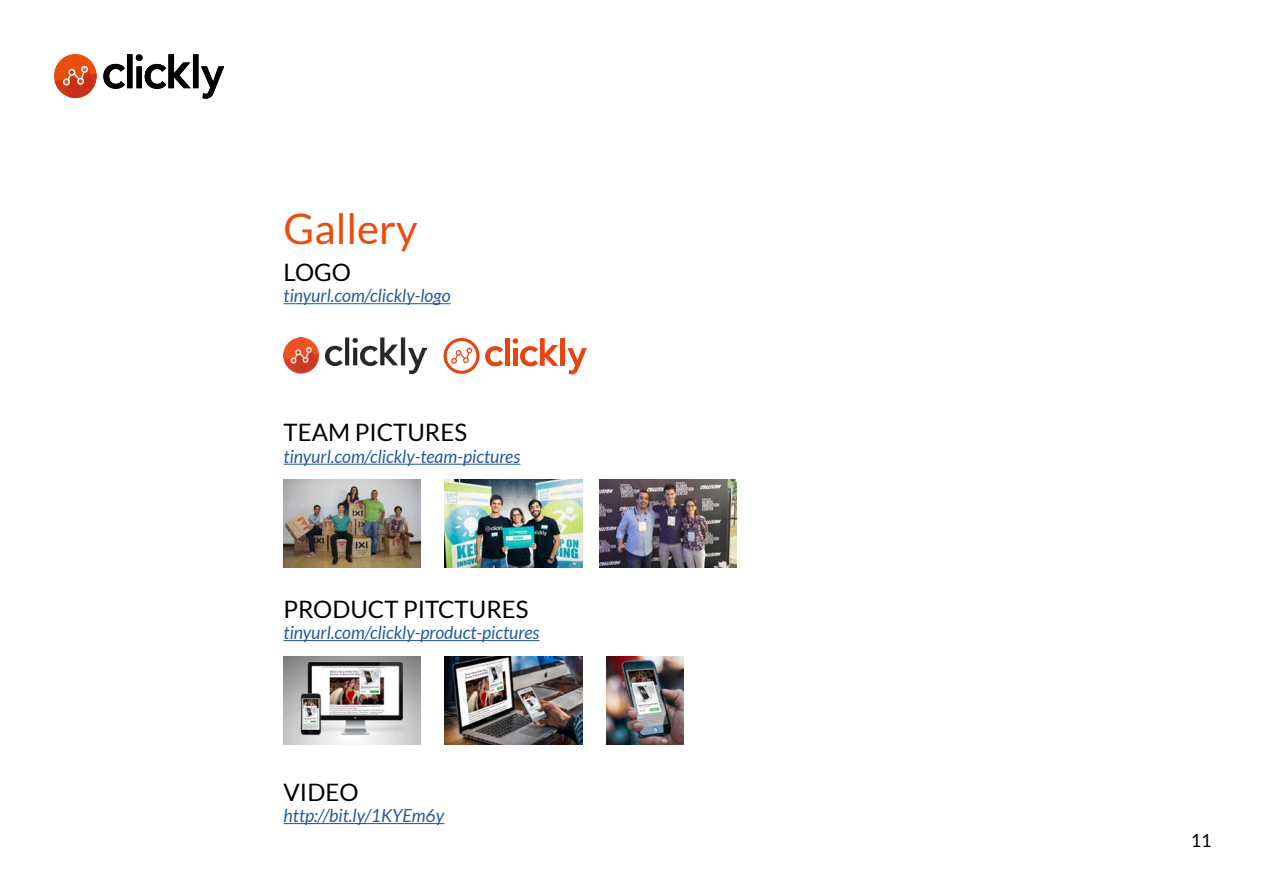
<style>
.page{position:relative;width:1263px;height:893px;background:#fff}
.page>*{position:absolute;margin:0;border:0;box-sizing:border-box;transform-origin:0 0}
.t1{font:42px "Lato";color:#e94e0f}
.t2{font:24px "Lato";color:#000}
.t3{font:italic 18px "Lato";color:#275b9b}
.t4{font:18px "Lato";color:#000}
</style>
<div class="page">
<hr style="left:128px;top:55px;width:4px;height:33px;background:#000">
<div style="left:127px;top:54px;width:6px;height:34px;border:1px solid #000"></div>
<hr style="left:194px;top:55px;width:4px;height:33px;background:#000">
<div style="left:193px;top:54px;width:6px;height:34px;border:1px solid #000"></div>
<svg style="left:201px;top:66px;width:24px;height:33px"></svg>
<svg style="left:135px;top:54px;width:56px;height:35px"></svg>
<div style="left:54px;top:54px;width:43px;height:44px;background:#e94e0f;border-radius:50%"></div>
<svg style="left:55px;top:63px;width:70px;height:35px"></svg>
<hr style="left:284px;top:823px;width:160px;height:1px;background:#275b9b">
<hr style="left:284px;top:303px;width:167px;height:1px;background:#275b9b">
<img style="left:284px;top:337px;width:143px;height:37px">
<div style="left:505px;top:338px;width:5px;height:28px;background:#e74410"></div>
<hr style="left:561px;top:338px;width:4px;height:28px;background:#e74410">
<svg style="left:567px;top:348px;width:20px;height:26px"></svg>
<svg style="left:512px;top:338px;width:47px;height:28px"></svg>
<svg style="left:485px;top:346px;width:18px;height:20px"></svg>
<svg style="left:444px;top:338px;width:35px;height:36px"></svg>
<hr style="left:284px;top:464px;width:236px;height:1px;background:#275b9b">
<img style="left:284px;top:480px;width:137px;height:88px">
<img style="left:600px;top:480px;width:137px;height:88px">
<img style="left:445px;top:480px;width:137px;height:88px">
<hr style="left:284px;top:640px;width:255px;height:1px;background:#275b9b">
<img style="left:284px;top:656px;width:137px;height:88px">
<img style="left:445px;top:656px;width:137px;height:88px">
<img style="left:606px;top:656px;width:77px;height:88px">
<h1 class="t1" style="left:284px;top:206px;width:136px">Gallery</h1>
<h2 class="t2" style="left:284px;top:259px;width:69px">LOGO</h2>
<p class="t3" style="left:284px;top:286px;width:168px">tinyurl.com/clickly-logo</p>
<h2 class="t2" style="left:284px;top:419px;width:185px">TEAM PICTURES</h2>
<p class="t3" style="left:284px;top:446px;width:238px">tinyurl.com/clickly-team-pictures</p>
<h2 class="t2" style="left:284px;top:596px;width:246px">PRODUCT PITCTURES</h2>
<p class="t3" style="left:284px;top:623px;width:257px">tinyurl.com/clickly-product-pictures</p>
<h2 class="t2" style="left:284px;top:779px;width:76px">VIDEO</h2>
<p class="t3" style="left:284px;top:806px;width:162px">http://bit.ly/1KYEm6y</p>
<p class="t4" style="left:1191px;top:830px;width:22px">11</p>
</div>
